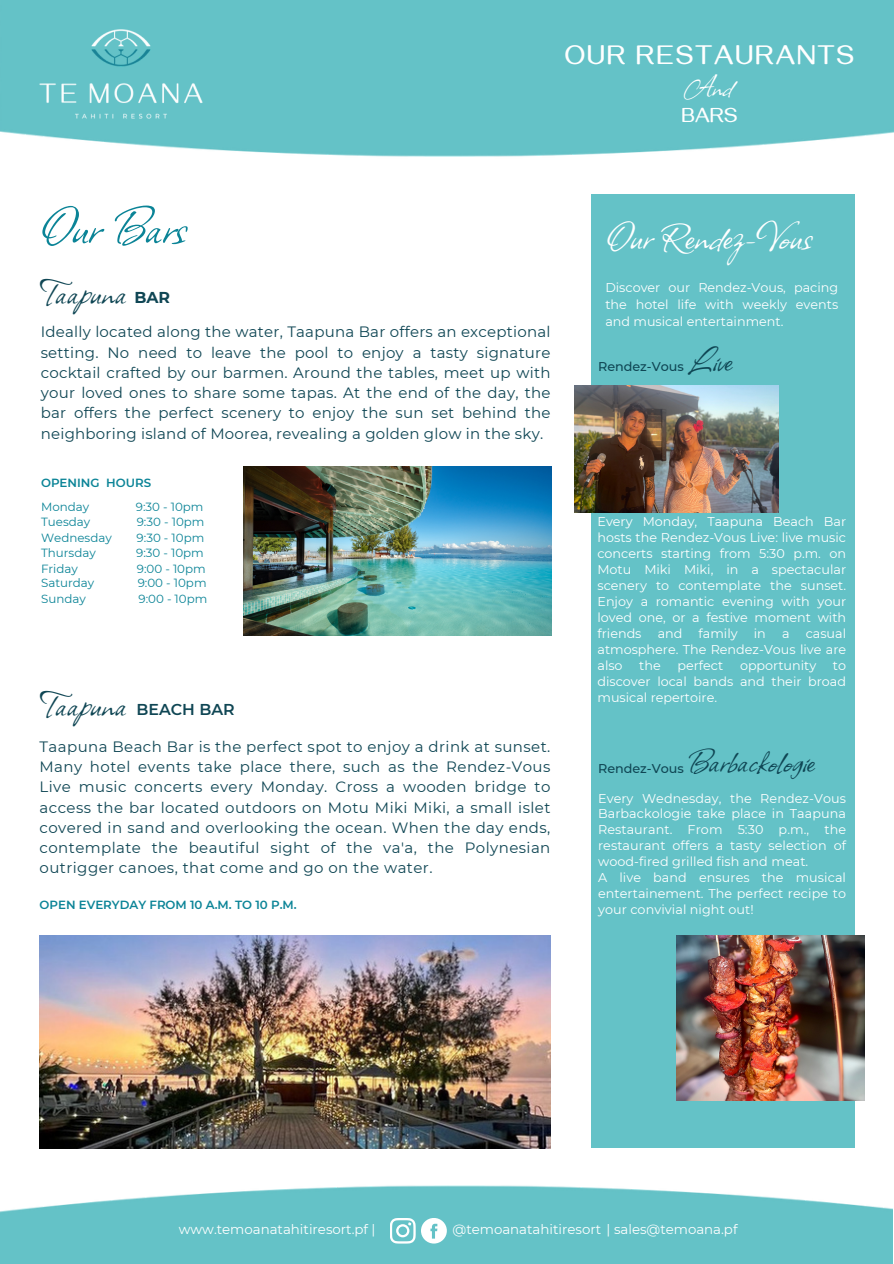
<style>
.page{position:relative;width:894px;height:1264px;background:#fff}
.page>*{position:absolute;margin:0;border:0;box-sizing:border-box;transform-origin:0 0}
.t1{font:60px "Allison";color:#0b8497}
.t2{font:45px "Allison";letter-spacing:.01em;color:#fff}
.t3{font:40.5px "Allison";color:#0f4654}
.t4{font:39px "Allison";color:#0f4654}
.t5{font:32.25px "Allison";color:#fff}
.t6{font:700 28.05px "Gayathri";letter-spacing:.06em;color:#fff}
.t7{font:700 21.15px "Gayathri";color:#fff}
.t8{font:600 15.75px "Montserrat";color:#0f4654}
.t9{font:700 15.75px "Montserrat";color:#0f4654}
.t10{font:15px/20.2px "Montserrat";letter-spacing:.02em;color:#0f4654;text-align:justify}
.t11{font:13.35px "Montserrat";color:#fff}
.t12{font:12.75px/15.9px "Montserrat";color:#fff;text-align:justify}
.t13{font:500 12.75px "Montserrat";color:#0f4654}
.t14{font:11.85px "Montserrat";color:#0b8497}
.t15{font:600 11.85px "Montserrat";color:#0b8497}
</style>
<div class="page">
<div style="left:0;top:0;width:892px;height:157px;background:#64c2c7"></div>
<img style="left:40px;top:29px;width:163px;height:89px">
<img style="left:0;top:1185px;width:892px;height:78px">
<svg style="left:390px;top:1217px;width:25px;height:26px"></svg>
<svg style="left:421px;top:1217px;width:25px;height:26px"></svg>
<div style="left:590px;top:194px;width:264px;height:953px;background:#64c2c7"></div>
<img style="left:40px;top:935px;width:510px;height:213px">
<img style="left:574px;top:385px;width:204px;height:127px">
<img style="left:676px;top:935px;width:188px;height:164px">
<img style="left:244px;top:467px;width:307px;height:168px">
<p class="t6" style="left:564px;top:43px;width:291px">OUR RESTAURANTS</p>
<h2 class="t5" style="left:686px;top:67px;width:47px">And</h2>
<p class="t7" style="left:681px;top:107px;width:57px">BARS</p>
<p class="t1" style="left:40px;top:188px;width:148px">Our Bars</p>
<p class="t3" style="left:41px;top:267px;width:88px">Taapuna</p>
<h3 class="t9" style="left:134px;top:287px;width:37px">BAR</h3>
<p class="t10" style="left:41px;top:322px;width:511px">Ideally located along the water, Taapuna Bar offers an exceptional setting. No need to leave the pool to enjoy a tasty signature cocktail crafted by our barmen. Around the tables, meet up with your loved ones to share some tapas. At the end of the day, the bar offers the perfect scenery to enjoy the sun set behind the neighboring island of Moorea, revealing a golden glow in the sky.</p>
<p class="t15" style="left:41px;top:475px;width:112px">OPENING HOURS</p>
<p class="t14" style="left:41px;top:500px;width:50px">Monday</p>
<h3 class="t14" style="left:136px;top:500px;width:69px">9:30 - 10pm</h3>
<h3 class="t14" style="left:41px;top:515px;width:51px">Tuesday</h3>
<p class="t14" style="left:137px;top:515px;width:69px">9:30 - 10pm</p>
<p class="t14" style="left:41px;top:530px;width:72px">Wednesday</p>
<p class="t14" style="left:137px;top:530px;width:69px">9:30 - 10pm</p>
<p class="t14" style="left:41px;top:545px;width:56px">Thursday</p>
<p class="t14" style="left:136px;top:545px;width:69px">9:30 - 10pm</p>
<p class="t14" style="left:41px;top:561px;width:38px">Friday</p>
<p class="t14" style="left:137px;top:561px;width:70px">9:00 - 10pm</p>
<p class="t14" style="left:41px;top:576px;width:55px">Saturday</p>
<p class="t14" style="left:138px;top:576px;width:70px">9:00 - 10pm</p>
<p class="t14" style="left:41px;top:591px;width:46px">Sunday</p>
<p class="t14" style="left:138px;top:591px;width:70px">9:00 - 10pm</p>
<p class="t3" style="left:41px;top:679px;width:88px">Taapuna</p>
<p class="t8" style="left:136px;top:699px;width:99px">BEACH BAR</p>
<p class="t10" style="left:40px;top:736px;width:512px">Taapuna Beach Bar is the perfect spot to enjoy a drink at sunset.<br>Many hotel events take place there, such as the Rendez-Vous Live music concerts every Monday. Cross a wooden bridge to access the bar located outdoors on Motu Miki Miki, a small islet covered in sand and overlooking the ocean. When the day ends, contemplate the beautiful sight of the va'a, the Polynesian outrigger canoes, that come and go on the water.</p>
<p class="t15" style="left:40px;top:898px;width:258px">OPEN EVERYDAY FROM 10 A.M. TO 10 P.M.</p>
<p class="t2" style="left:605px;top:207px;width:208px">Our Rendez-Vous</p>
<h4 class="t12" style="left:605px;top:279px;width:234px;line-height:16.8px">Discover our Rendez-Vous, pacing the hotel life with weekly events and musical entertainment.</h4>
<p class="t4" style="left:690px;top:335px;width:43px">Live</p>
<h5 class="t13" style="left:598px;top:359px;width:87px">Rendez-Vous</h5>
<p class="t12" style="left:597px;top:514px;width:250px">Every Monday, Taapuna Beach Bar hosts the Rendez-Vous Live: live music concerts starting from 5:30 p.m. on Motu Miki Miki, in a spectacular scenery to contemplate the sunset.<br>Enjoy a romantic evening with your loved one, or a festive moment with friends</p>
<p class="t12" style="left:657px;top:625px;width:26px">and</p>
<p class="t12" style="left:698px;top:625px;width:41px">family</p>
<p class="t12" style="left:753px;top:625px;width:14px">in</p>
<p class="t12" style="left:781px;top:625px;width:9px">a</p>
<p class="t12" style="left:597px;top:625px;width:250px;text-indent:208px">casual atmosphere. The Rendez-Vous live are also</p>
<p class="t12" style="left:639px;top:657px;width:23px">the</p>
<p class="t12" style="left:677px;top:657px;width:47px">perfect</p>
<p class="t12" style="left:739px;top:657px;width:78px">opportunity</p>
<p class="t12" style="left:597px;top:657px;width:250px;text-indent:235px">to discover local bands and their broad musical repertoire.</p>
<p class="t4" style="left:686px;top:736px;width:129px">Barbackologie</p>
<p class="t13" style="left:598px;top:760px;width:87px">Rendez-Vous</p>
<h2 class="t12" style="left:598px;top:790px;width:249px">Every Wednesday, the Rendez-Vous Barbackologie take place in Taapuna Restaurant. From 5:30 p.m., the restaurant offers a tasty selection of wood-fired grilled fish and meat.</h2>
<p class="t12" style="left:598px;top:869px;width:249px">A live band ensures the musical entertainement. The perfect recipe to your convivial night out!</p>
<h6 class="t11" style="left:179px;top:1220px;width:198px">www.temoanatahitiresort.pf |</h6>
<h1 class="t11" style="left:452px;top:1220px;width:286px">@temoanatahitiresort | sales@temoana.pf</h1>
</div>
